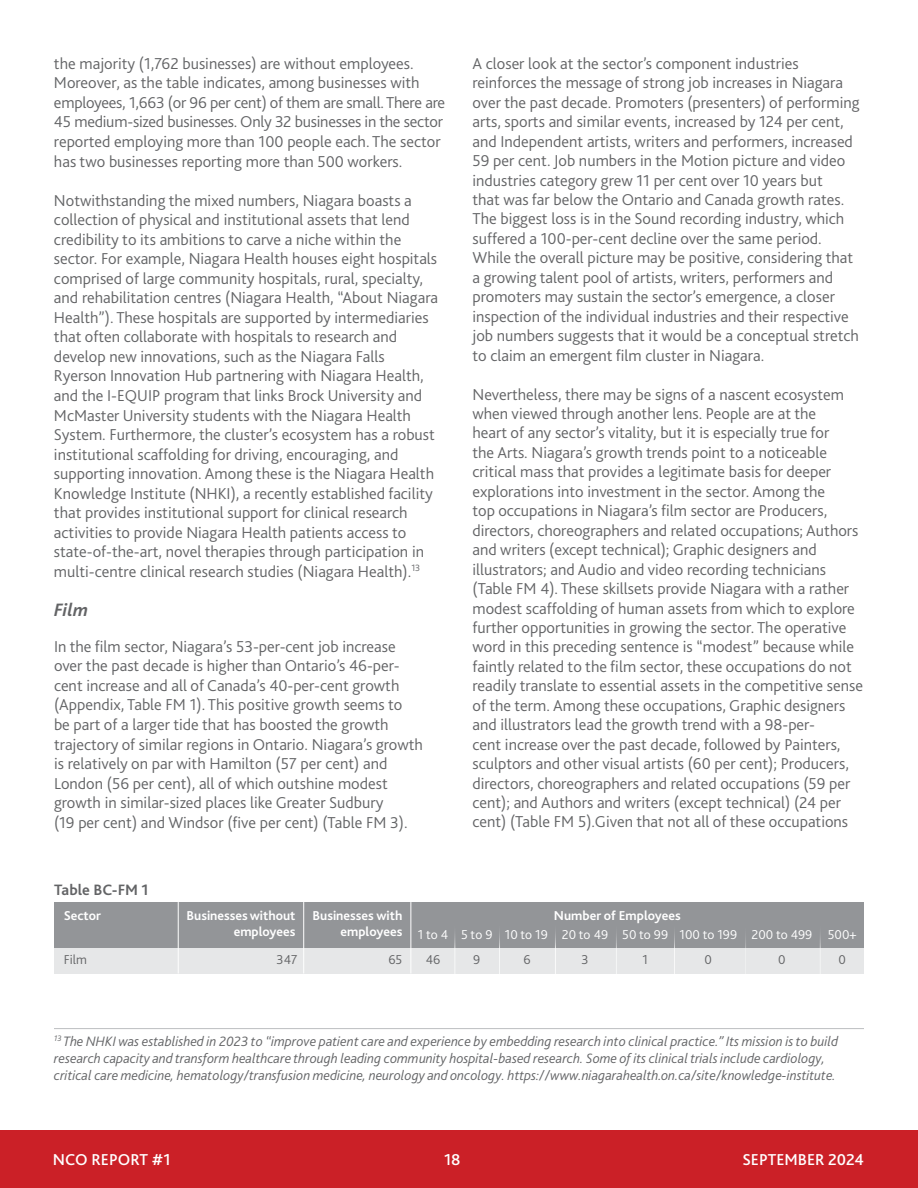
<style>
.page{position:relative;width:918px;height:1188px;background:#fff}
.page>*{position:absolute;margin:0;border:0;box-sizing:border-box;transform-origin:0 0}
.t1{font:italic 700 18.75px "Bliss 2";color:#636466}
.t2{font:300 16.5px/19.5px "Bliss 2";color:#636466}
.t3{font:500 16.5px "Bliss 2";color:#fff}
.t4{font:700 15.75px "Bliss 2";color:#636466}
.t5{font:italic 300 14.25px/17.1px "Bliss 2";color:#636466}
.t6{font:700 13.5px/16.2px "Bliss 2";color:#fff;text-align:right}
.t7{font:300 13.5px "Bliss 2";color:#fff}
.t8{font:300 13.5px "Bliss 2";color:#636466}
</style>
<div class="page">
<div style="left:0;top:1130px;width:918px;height:58px;background:#cb2027"></div>
<div style="left:54px;top:947px;width:810px;height:27px;background:#e6e7e8"></div>
<div style="left:54px;top:902px;width:810px;height:46px;background:#939598"></div>
<hr style="left:410px;top:902px;width:1px;height:72px;background:#fff">
<hr style="left:303px;top:902px;width:1px;height:72px;background:#fff">
<hr style="left:178px;top:902px;width:1px;height:72px;background:#fff">
<hr style="left:745px;top:922px;width:1px;height:52px;background:#fff">
<hr style="left:820px;top:922px;width:1px;height:52px;background:#fff">
<hr style="left:674px;top:922px;width:1px;height:52px;background:#fff">
<hr style="left:616px;top:922px;width:1px;height:52px;background:#fff">
<hr style="left:555px;top:922px;width:1px;height:52px;background:#fff">
<hr style="left:499px;top:922px;width:1px;height:52px;background:#fff">
<hr style="left:455px;top:922px;width:1px;height:52px;background:#fff">
<hr style="left:54px;top:1028px;width:810px;height:1px;background:#bcbec0">
<p class="t2" style="left:54px;top:53px;width:393px">the majority (1,762 businesses) are without employees.<br>Moreover, as the table indicates, among businesses with employees, 1,663 (or 96 per cent) of them are small. There are 45 medium-sized businesses. Only 32 businesses in the sector reported employing more than 100 people each. The sector has two businesses reporting more than 500 workers.</p>
<p class="t2" style="left:54px;top:190px;width:386px">Notwithstanding the mixed numbers, Niagara boasts a collection of physical and institutional assets that lend credibility to its ambitions to carve a niche within the sector. For example, Niagara Health houses eight hospitals comprised of large community hospitals, rural, specialty, and rehabilitation centres (Niagara Health, “About Niagara Health”). These hospitals are supported by intermediaries that often collaborate with hospitals to research and develop new innovations, such as the Niagara Falls Ryerson Innovation Hub partnering with Niagara Health, and the I-EQUIP program that links Brock University and McMaster University students with the Niagara Health System. Furthermore, the cluster’s ecosystem has a robust institutional scaffolding for driving, encouraging, and supporting innovation. Among these is the Niagara Health Knowledge Institute (NHKI), a recently established facility that provides institutional support for clinical research activities to provide Niagara Health patients access to state-of-the-art, novel therapies through participation in multi-centre clinical research studies (Niagara Health).<sup>13</sup></p>
<p class="t1" style="left:54px;top:598px;width:36px">Film</p>
<p class="t2" style="left:54px;top:636px;width:371px">In the film sector, Niagara’s 53-per-cent job increase over the past decade is higher than Ontario’s 46-per&shy;cent increase and all of Canada’s 40-per-cent growth (Appendix, Table FM 1). This positive growth seems to<br>be part of a larger tide that has boosted the growth trajectory of similar regions in Ontario. Niagara’s growth is relatively on par with Hamilton (57 per cent) and London (56 per cent), all of which outshine modest growth in similar-sized places like Greater Sudbury<br>(19 per cent) and Windsor (five per cent) (Table FM 3).</p>
<p class="t2" style="left:473px;top:53px;width:389px">A closer look at the sector’s component industries reinforces the message of strong job increases in Niagara over the past decade. Promoters (presenters) of performing arts, sports and similar events, increased by 124 per cent, and Independent artists, writers and performers, increased 59 per cent. Job numbers in the Motion picture and video industries category grew 11 per cent over 10 years but<br>that was far below the Ontario and Canada growth rates.<br>The biggest loss is in the Sound recording industry, which suffered a 100-per-cent decline over the same period.<br>While the overall picture may be positive, considering that a growing talent pool of artists, writers, performers and promoters may sustain the sector’s emergence, a closer inspection of the individual industries and their respective job numbers suggests that it would be a conceptual stretch to claim an emergent film cluster in Niagara.</p>
<p class="t2" style="left:473px;top:384px;width:392px">Nevertheless, there may be signs of a nascent ecosystem when viewed through another lens. People are at the<br>heart of any sector’s vitality, but it is especially true for<br>the Arts. Niagara’s growth trends point to a noticeable critical mass that provides a legitimate basis for deeper explorations into investment in the sector. Among the<br>top occupations in Niagara’s film sector are Producers, directors, choreographers and related occupations; Authors and writers (except technical); Graphic designers and illustrators; and Audio and video recording technicians (Table FM 4). These skillsets provide Niagara with a rather modest scaffolding of human assets from which to explore further opportunities in growing the sector. The operative word in this preceding sentence is “modest” because while faintly related to the film sector, these occupations do not readily translate to essential assets in the competitive sense of the term. Among these occupations, Graphic designers and illustrators lead the growth trend with a 98-per-<br>cent increase over the past decade, followed by Painters, sculptors and other visual artists (60 per cent); Producers, directors, choreographers and related occupations (59 per cent); and Authors and writers (except technical) (24 per cent) (Table FM 5).Given that not all of these occupations</p>
<p class="t4" style="left:54px;top:880px;width:96px">Table BC-FM 1</p>
<p class="t6" style="left:64px;top:907px;width:39px">Sector</p>
<p class="t8" style="left:64px;top:951px;width:25px">Film</p>
<p class="t6" style="left:186px;top:907px;width:110px">Businesses without employees</p>
<p class="t8" style="left:277px;top:951px;width:22px">347</p>
<p class="t6" style="left:312px;top:907px;width:91px">Businesses with employees</p>
<p class="t8" style="left:388px;top:951px;width:16px">65</p>
<p class="t7" style="left:418px;top:926px;width:32px">1 to 4</p>
<p class="t8" style="left:426px;top:951px;width:16px">46</p>
<p class="t6" style="left:554px;top:907px;width:128px">Number of Employees</p>
<p class="t7" style="left:461px;top:926px;width:88px">5 to 9 10 to 19</p>
<p class="t7" style="left:562px;top:926px;width:48px">20 to 49</p>
<p class="t7" style="left:622px;top:926px;width:48px">50 to 99</p>
<p class="t7" style="left:680px;top:926px;width:59px">100 to 199</p>
<p class="t8" style="left:473px;top:951px;width:9px">9</p>
<p class="t8" style="left:523px;top:951px;width:9px">6</p>
<p class="t8" style="left:642px;top:951px;width:7px">1</p>
<p class="t8" style="left:582px;top:951px;width:9px">3</p>
<p class="t8" style="left:705px;top:951px;width:9px">0</p>
<p class="t7" style="left:752px;top:926px;width:62px">200 to 499</p>
<p class="t8" style="left:778px;top:951px;width:9px">0</p>
<p class="t7" style="left:828px;top:926px;width:30px">500+</p>
<p class="t8" style="left:838px;top:951px;width:9px">0</p>
<p class="t5" style="left:54px;top:1032px;width:786px"><sup>13</sup> The NHKI was established in 2023 to “improve patient care and experience by embedding research into clinical practice.” Its mission is to build research capacity and transform healthcare through leading community hospital-based research. Some of its clinical trials include cardiology, critical care medicine, hematology/transfusion medicine, neurology and oncology. https://www.niagarahealth.on.ca/site/knowledge-institute.</p>
<p class="t3" style="left:53px;top:1149px;width:119px">NCO REPORT #1</p>
<p class="t3" style="left:444px;top:1149px;width:18px">18</p>
<p class="t3" style="left:742px;top:1149px;width:123px">SEPTEMBER 2024</p>
</div>
